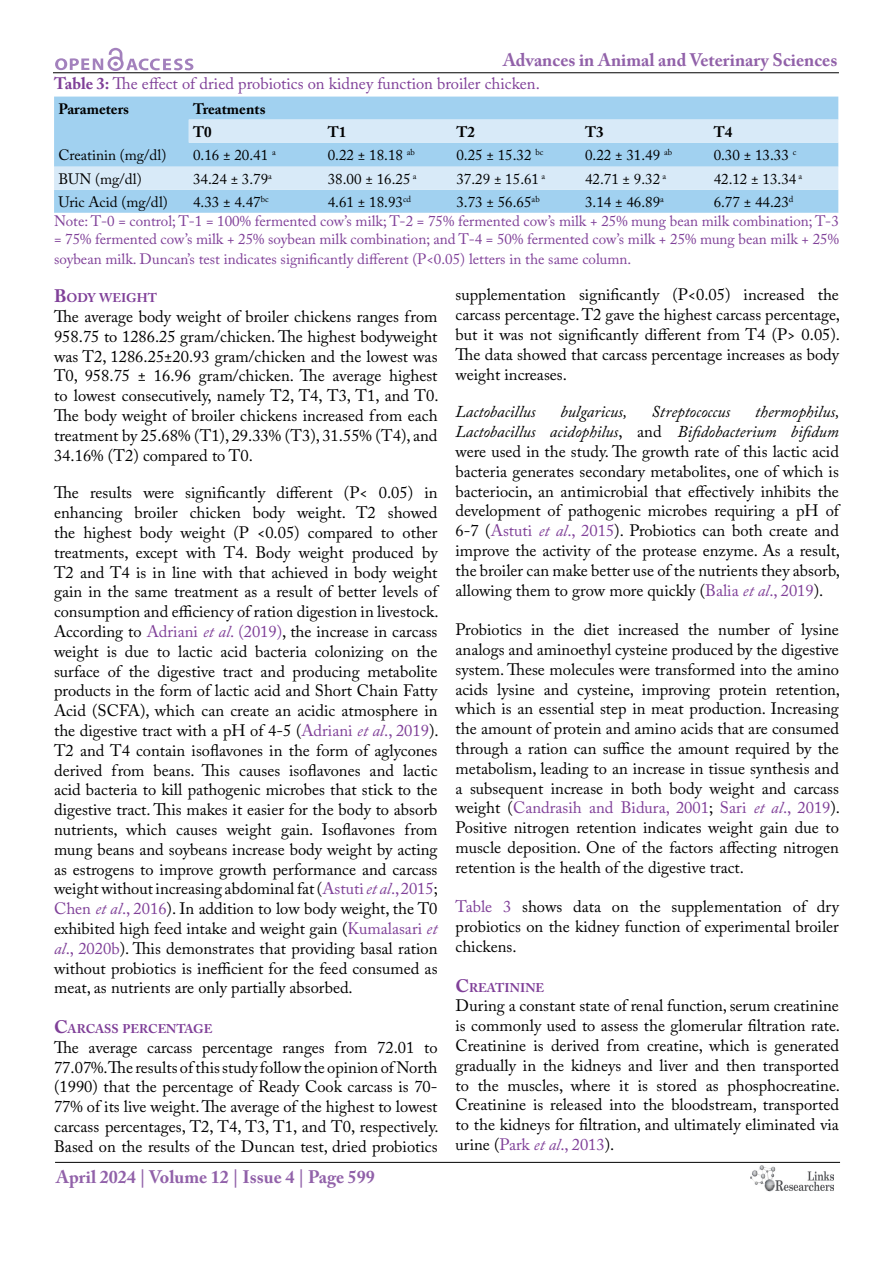
<style>
.page{position:relative;width:893px;height:1263px;background:#fff}
.page>*{position:absolute;margin:0;border:0;box-sizing:border-box;transform-origin:0 0}
.t1{font:700 18px "Adobe Caslon Pro";color:#9161a9}
.t2{font:16.5px/19.8px "Adobe Caslon Pro";color:#000;text-align:justify}
.t3{font:16.5px "Adobe Caslon Pro";color:#7f3f98}
.t4{font:italic 16.5px "Adobe Caslon Pro";color:#000}
.t5{font:15px/19.5px "Adobe Caslon Pro";color:#7f3f98}
.t6{font:15px "Adobe Caslon Pro";color:#000}
.t7{font:700 15px/23px "Adobe Caslon Pro";color:#000}
.t8{font:700 12.6px "Adobe Caslon Pro";color:#7f3f98}
.s1{font-weight:700}
.s2{color:#000}
.s3{font-size:18px}
.s4{color:#7f3f98}
.s5{font-style:italic;color:#7f3f98}
.s6{font-style:italic}
</style>
<div class="page">
<hr style="left:53px;top:72px;width:786px;height:1px;background:#000">
<hr style="left:55px;top:1162px;width:785px;height:1px;background:#000">
<svg style="left:55px;top:48px;width:138px;height:23px"></svg>
<img style="left:750px;top:1166px;width:83px;height:26px">
<div style="left:54px;top:97px;width:784px;height:116px;background:#a1d1f0"></div>
<svg style="left:54px;top:120px;width:784px;height:70px;background:#c2e0f4"></svg>
<p class="t1" style="left:503px;top:50px;width:336px">Advances in Animal and Veterinary Sciences</p>
<p class="t3" style="left:54px;top:73px;width:487px"><span class="s1">Table 3:</span> The effect of dried probiotics on kidney function broiler chicken.</p>
<p class="t7" style="left:58px;top:97px;width:72px">Parameters</p>
<p class="t7" style="left:193px;top:97px;width:74px">Treatments<br>T0</p>
<p class="t7" style="left:328px;top:120px;width:20px">T1</p>
<p class="t7" style="left:456px;top:120px;width:20px">T2</p>
<p class="t7" style="left:585px;top:120px;width:20px">T3</p>
<p class="t7" style="left:714px;top:120px;width:20px">T4</p>
<p class="t6" style="left:58px;top:146px;width:109px">Creatinin (mg/dl)</p>
<p class="t6" style="left:193px;top:146px;width:84px">0.16 ± 20.41 <sup>a</sup></p>
<p class="t6" style="left:328px;top:146px;width:89px">0.22 ± 18.18 <sup>ab</sup></p>
<p class="t6" style="left:456px;top:146px;width:89px">0.25 ± 15.32 <sup>bc</sup></p>
<p class="t6" style="left:585px;top:146px;width:89px">0.22 ± 31.49 <sup>ab</sup></p>
<p class="t6" style="left:714px;top:146px;width:84px">0.30 ± 13.33 <sup>c</sup></p>
<p class="t6" style="left:58px;top:170px;width:85px">BUN (mg/dl)</p>
<p class="t6" style="left:193px;top:170px;width:80px">34.24 ± 3.79<sup>a</sup></p>
<p class="t6" style="left:328px;top:170px;width:90px">38.00 ± 16.25 <sup>a</sup></p>
<p class="t6" style="left:456px;top:170px;width:90px">37.29 ± 15.61 <sup>a</sup></p>
<p class="t6" style="left:585px;top:170px;width:83px">42.71 ± 9.32 <sup>a</sup></p>
<p class="t6" style="left:714px;top:170px;width:90px">42.12 ± 13.34 <sup>a</sup></p>
<p class="t6" style="left:58px;top:193px;width:111px">Uric Acid (mg/dl)</p>
<p class="t6" style="left:193px;top:193px;width:77px">4.33 ± 4.47<sup>bc</sup></p>
<p class="t6" style="left:328px;top:193px;width:85px">4.61 ± 18.93<sup>cd</sup></p>
<p class="t6" style="left:456px;top:193px;width:85px">3.73 ± 56.65<sup>ab</sup></p>
<p class="t6" style="left:585px;top:193px;width:80px">3.14 ± 46.89<sup>a</sup></p>
<p class="t5" style="left:54px;top:192px;width:786px;text-indent:660px"><span class="s2">6.77 ± 44.23</span><sup>d<br></sup>Note: T-0 = control; T-1 = 100% fermented cow’s milk; T-2 = 75% fermented cow’s milk + 25% mung bean milk combination; T-3</p>
<p class="t5" style="left:54px;top:229px;width:786px">= 75% fermented cow’s milk + 25% soybean milk combination; and T-4 = 50% fermented cow’s milk + 25% mung bean milk + 25% soybean milk. Duncan’s test indicates significantly different (P&lt;0.05) letters in the same column.</p>
<p class="t8" style="left:54px;top:290px;width:105px"><span class="s3">B</span>ODY WEIGHT</p>
<p class="t2" style="left:54px;top:306px;width:386px">The average body weight of broiler chickens ranges from 958.75 to 1286.25 gram/chicken. The highest bodyweight was T2, 1286.25±20.93 gram/chicken and the lowest was T0, 958.75 ± 16.96 gram/chicken. The average highest to lowest consecutively, namely T2, T4, T3, T1, and T0.<br>The body weight of broiler chickens increased from each treatment by 25.68% (T1), 29.33% (T3), 31.55% (T4), and 34.16% (T2) compared to T0.</p>
<p class="t2" style="left:54px;top:483px;width:386px">The results were significantly different (P&lt; 0.05) in enhancing broiler chicken body weight. T2 showed the highest body weight (P &lt;0.05) compared to other treatments, except with T4. Body weight produced by T2 and T4 is in line with that achieved in body weight gain in the same treatment as a result of better levels of consumption and efficiency of ration digestion in livestock.<br>According to <span class="s4">Adriani</span> <span class="s5">et al</span><span class="s4">. (2019)</span>, the increase in carcass weight is due to lactic acid bacteria colonizing on the surface of the digestive tract and producing metabolite products in the form of lactic acid and Short Chain Fatty Acid (SCFA), which can create an acidic atmosphere in the digestive tract with a pH of 4-5 (<span class="s4">Adriani</span> <span class="s5">et al</span><span class="s4">., 2019</span>).<br>T2 and T4 contain isoflavones in the form of aglycones derived from beans. This causes isoflavones and lactic acid bacteria to kill pathogenic microbes that stick to the digestive tract. This makes it easier for the body to absorb nutrients, which causes weight gain. Isoflavones from mung beans and soybeans increase body weight by acting as estrogens to improve growth performance and carcass weight without increasing abdominal fat (<span class="s4">Astuti</span> <span class="s5">et al</span><span class="s4">., 2015</span>; <span class="s4">Chen</span> <span class="s5">et al</span><span class="s4">., 2016</span>). In addition to low body weight, the T0 exhibited high feed intake and weight gain (<span class="s4">Kumalasari</span> <span class="s5">et al</span><span class="s4">., 2020b</span>). This demonstrates that providing basal ration without probiotics is inefficient for the feed consumed as meat, as nutrients are only partially absorbed.</p>
<p class="t8" style="left:54px;top:1021px;width:160px"><span class="s3">C</span>ARCASS PERCENTAGE</p>
<p class="t2" style="left:54px;top:1037px;width:386px">The average carcass percentage ranges from 72.01 to 77.07%. The results of this study follow the opinion of North (1990) that the percentage of Ready Cook carcass is 70- 77% of its live weight. The average of the highest to lowest carcass percentages, T2, T4, T3, T1, and T0, respectively.<br>Based on the results of the Duncan test, dried probiotics</p>
<p class="t2" style="left:455px;top:285px;width:386px">supplementation significantly (P&lt;0.05) increased the carcass percentage. T2 gave the highest carcass percentage, but it was not significantly different from T4 (P&gt; 0.05).<br>The data showed that carcass percentage increases as body weight increases.</p>
<p class="t4" style="left:455px;top:402px;width:82px">Lactobacillus</p>
<p class="t4" style="left:561px;top:402px;width:68px">bulgaricus,</p>
<p class="t4" style="left:652px;top:402px;width:80px">Streptococcus</p>
<p class="t2" style="left:455px;top:402px;width:386px;text-indent:300px"><span class="s6">thermophilus, Lactobacillus acidophilus</span>, and <span class="s6">Bifidobacterium bifidum </span>were used in the study. The growth rate of this lactic acid bacteria generates secondary metabolites, one of which is bacteriocin, an antimicrobial that effectively inhibits the development of pathogenic microbes requiring a pH of 6-7 (<span class="s4">Astuti</span> <span class="s5">et al</span><span class="s4">., 2015</span>). Probiotics can both create and improve the activity of the protease enzyme. As a result, the broiler can make better use of the nutrients they absorb, allowing them to grow more quickly (<span class="s4">Balia</span> <span class="s5">et al</span><span class="s4">., 2019</span>).</p>
<p class="t2" style="left:455px;top:620px;width:386px">Probiotics in the diet increased the number of lysine analogs and aminoethyl cysteine produced by the digestive system. These molecules were transformed into the amino acids lysine and cysteine, improving protein retention, which is an essential step in meat production. Increasing the amount of protein and amino acids that are consumed through a ration can suffice the amount required by the metabolism, leading to an increase in tissue synthesis and a subsequent increase in both body weight and carcass weight (<span class="s4">Candrasih and Bidura, 2001</span>; <span class="s4">Sari</span> <span class="s5">et al</span><span class="s4">., 2019</span>).<br>Positive nitrogen retention indicates weight gain due to muscle deposition. One of the factors affecting nitrogen retention is the health of the digestive tract.</p>
<p class="t2" style="left:455px;top:897px;width:385px"><span class="s4">Table 3</span> shows data on the supplementation of dry probiotics on the kidney function of experimental broiler chickens.</p>
<p class="t8" style="left:455px;top:980px;width:90px"><span class="s3">C</span>REATININE</p>
<p class="t2" style="left:455px;top:996px;width:386px">During a constant state of renal function, serum creatinine is commonly used to assess the glomerular filtration rate.<br>Creatinine is derived from creatine, which is generated gradually in the kidneys and liver and then transported to the muscles, where it is stored as phosphocreatine.<br>Creatinine is released into the bloodstream, transported to the kidneys for filtration, and ultimately eliminated via urine (<span class="s4">Park</span> <span class="s5">et al</span><span class="s4">., 2013</span>).</p>
<p class="t1" style="left:56px;top:1166px;width:320px">April 2024 | Volume 12 | Issue 4 | Page 599</p>
</div>
